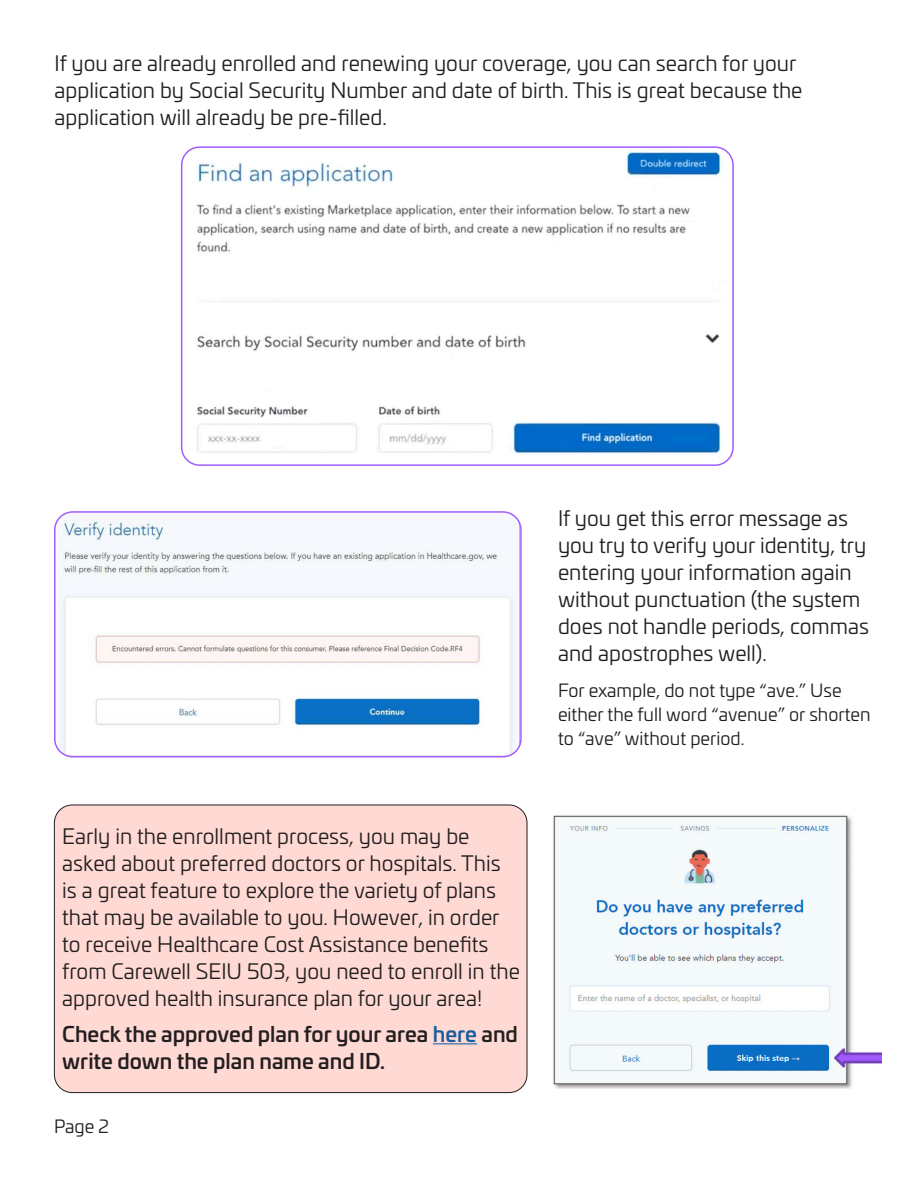
<style>
.page{position:relative;width:918px;height:1188px;background:#fff}
.page>*{position:absolute;margin:0;border:0;box-sizing:border-box;transform-origin:0 0}
.t1{font:21px/27px "Univia Pro";color:#231f20}
.t2{font:500 21px/27px "Univia Pro";color:#231f20}
.t3{font:18px/24px "Univia Pro";color:#231f20}
.s1{color:#175d9e}
</style>
<div class="page">
<img style="left:55px;top:514px;width:464px;height:243px">
<div style="left:54px;top:511px;width:468px;height:246px;border:2px solid #a35cff;border-radius:18px"></div>
<div style="left:54px;top:805px;width:473px;height:288px;background:#ffdad5;border-radius:18px"></div>
<hr style="left:433px;top:1043px;width:44px;height:1px;background:#175d9e">
<div style="left:54px;top:805px;width:473px;height:288px;border:1px solid #231f20;border-radius:18px"></div>
<img style="left:553px;top:815px;width:329px;height:273px">
<img style="left:182px;top:149px;width:549px;height:314px">
<div style="left:181px;top:146px;width:553px;height:320px;border:2px solid #a35cff;border-radius:18px"></div>
<p class="t1" style="left:55px;top:49px;width:749px">If you are already enrolled and renewing your coverage, you can search for your application by Social Security Number and date of birth. This is great because the application will already be pre-filled.</p>
<p class="t1" style="left:62px;top:822px;width:459px">Early in the enrollment process, you may be asked about preferred doctors or hospitals. This is a great feature to explore the variety of plans that may be available to you. However, in order to receive Healthcare Cost Assistance benefits from Carewell SEIU 503, you need to enroll in the approved health insurance plan for your area!</p>
<p class="t2" style="left:62px;top:1019px;width:457px">Check the approved plan for your area <span class="s1">here</span> and write down the plan name and ID.</p>
<p class="t3" style="left:54px;top:1114px;width:57px">Page 2</p>
<p class="t1" style="left:558px;top:503px;width:312px">If you get this error message as you try to verify your identity, try entering your information again without punctuation (the system does not handle periods, commas and apostrophes well).</p>
<p class="t3" style="left:558px;top:677px;width:314px">For example, do not type “ave.” Use either the full word “avenue” or shorten to “ave” without period.</p>
</div>
